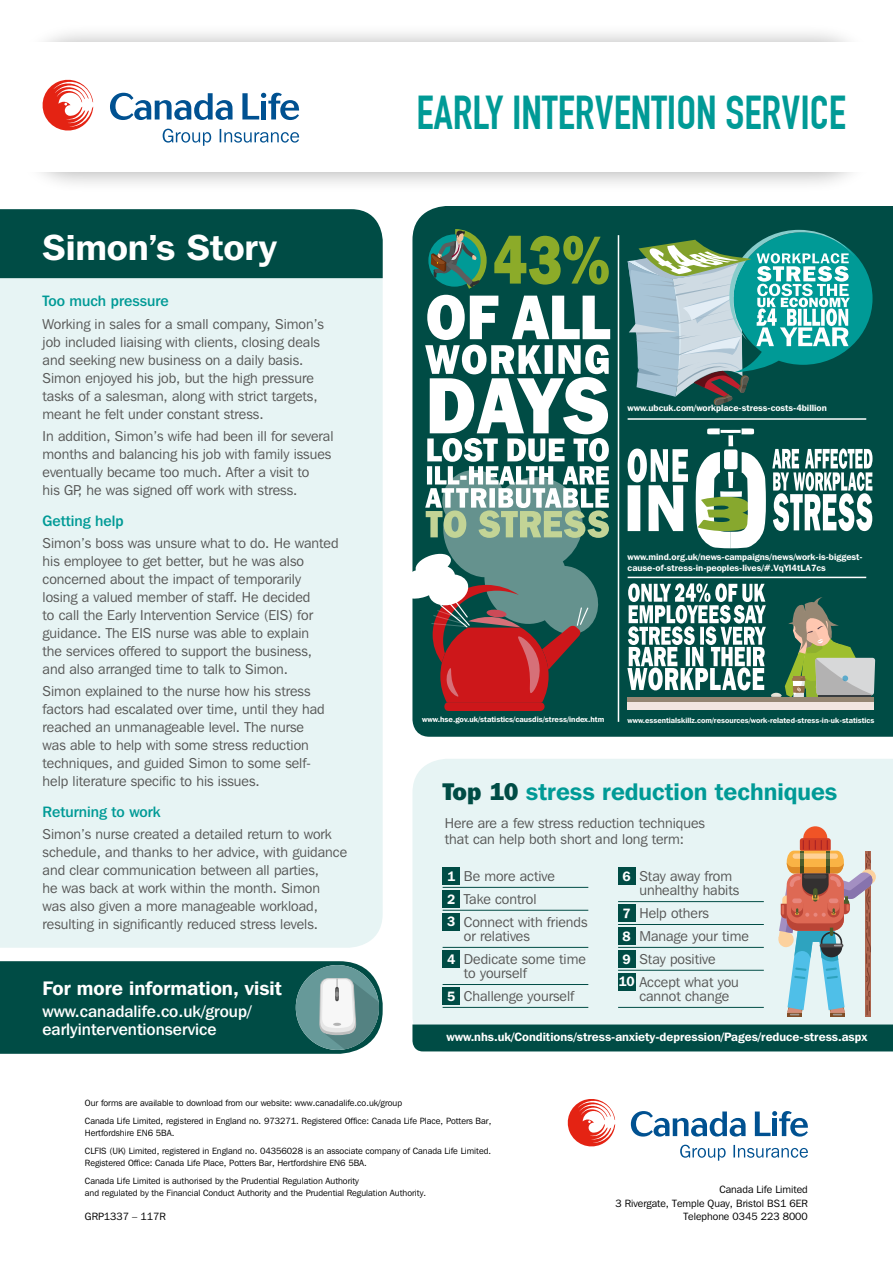
<style>
.page{position:relative;width:893px;height:1263px;background:#fff}
.page>*{position:absolute;margin:0;border:0;box-sizing:border-box;transform-origin:0 0}
.t1{font:800 67.5px "Franklin Gothic IT Cby BT";color:#8cab29;scale:.83 1}
.t2{font:700 46.5px "DIN Condensed";color:#009a96}
.t3{font:600 36px "Franklin Gothic IT Cby BT";letter-spacing:-.005em;color:#fff}
.t4{font:600 24px "Franklin Gothic IT Cby BT";color:#009a96}
.t5{font:600 19.5px "Franklin Gothic IT Cby BT";color:#fff}
.t6{font:500 16.5px/18px "Franklin Gothic IT Cby BT";color:#fff}
.t7{font:500 15px "Franklin Gothic IT Cby BT";color:#009a96}
.t8{font:14.25px/18px "Franklin Gothic IT Cby BT";color:#575756}
.t9{font:600 12px "Franklin Gothic IT Cby BT";color:#fff}
.t10{font:10.5px/13.5px "Franklin Gothic IT Cby BT";color:#000;text-align:right}
.t11{font:9px/18px "Franklin Gothic IT Cby BT";color:#000}
.t12{font:600 9px/10.5px "Franklin Gothic IT Cby BT";color:#fff}
.t13{font:600 7.65px "Franklin Gothic IT Cby BT";color:#fff}
.t14{font:600 7.5px "Franklin Gothic IT Cby BT";color:#fff}
.s1{font-weight:800;color:#004c45}
.s2{font-weight:600;font-size:13.5px;color:#fff}
</style>
<div class="page">
<div style="left:11px;top:24px;width:870px;height:170px;background:#000;opacity:.39"></div>
<div style="left:0;top:43px;width:893px;height:129px;background:#fff"></div>
<div style="left:412px;top:759px;width:481px;height:265px;background:#e7f4f4"></div>
<div style="left:0;top:278px;width:383px;height:670px;background:#e7f4f4"></div>
<div style="left:0;top:209px;width:383px;height:69px;background:#004c45"></div>
<div style="left:412px;top:1024px;width:481px;height:27px;background:#004c45"></div>
<svg style="left:0;top:961px;width:383px;height:93px;background:#1d605a"></svg>
<svg style="left:568px;top:1099px;width:47px;height:48px"></svg>
<svg style="left:631px;top:1111px;width:115px;height:25px"></svg>
<svg style="left:755px;top:1111px;width:53px;height:25px"></svg>
<svg style="left:680px;top:1145px;width:128px;height:16px"></svg>
<div style="left:412px;top:206px;width:481px;height:531px;background:#004c45"></div>
<hr style="left:618px;top:235px;width:1px;height:487px;background:#fff">
<hr style="left:628px;top:418px;width:238px;height:2px;background:#fff">
<svg style="left:412px;top:295px;width:198px;height:416px"></svg>
<svg style="left:772px;top:448px;width:100px;height:83px"></svg>
<svg style="left:628px;top:448px;width:60px;height:83px"></svg>
<svg style="left:696px;top:428px;width:70px;height:120px"></svg>
<hr style="left:628px;top:577px;width:238px;height:1px;background:#fff">
<hr style="left:443px;top:887px;width:145px;height:1px;background:#004c45">
<hr style="left:443px;top:910px;width:145px;height:1px;background:#004c45">
<hr style="left:443px;top:947px;width:145px;height:1px;background:#004c45">
<hr style="left:443px;top:984px;width:145px;height:1px;background:#004c45">
<hr style="left:443px;top:1007px;width:145px;height:1px;background:#004c45">
<div style="left:443px;top:867px;width:17px;height:17px;background:#004c45"></div>
<div style="left:443px;top:890px;width:17px;height:17px;background:#004c45"></div>
<div style="left:443px;top:913px;width:17px;height:17px;background:#004c45"></div>
<div style="left:443px;top:950px;width:17px;height:17px;background:#004c45"></div>
<div style="left:443px;top:987px;width:17px;height:17px;background:#004c45"></div>
<hr style="left:618px;top:901px;width:146px;height:1px;background:#004c45">
<hr style="left:618px;top:924px;width:146px;height:1px;background:#004c45">
<hr style="left:618px;top:947px;width:146px;height:1px;background:#004c45">
<hr style="left:618px;top:970px;width:146px;height:1px;background:#004c45">
<hr style="left:618px;top:1007px;width:146px;height:1px;background:#004c45">
<div style="left:618px;top:867px;width:17px;height:17px;background:#004c45"></div>
<div style="left:618px;top:905px;width:17px;height:17px;background:#004c45"></div>
<div style="left:618px;top:927px;width:17px;height:17px;background:#004c45"></div>
<div style="left:618px;top:950px;width:17px;height:17px;background:#004c45"></div>
<div style="left:618px;top:973px;width:17px;height:17px;background:#004c45"></div>
<svg style="left:628px;top:230px;width:244px;height:177px;background:#589b98"></svg>
<svg style="left:431px;top:229px;width:56px;height:60px;background:#2f7763"></svg>
<svg style="left:627px;top:583px;width:248px;height:127px"></svg>
<svg style="left:628px;top:697px;width:246px;height:6px"></svg>
<div style="left:628px;top:703px;width:246px;height:7px;background:#f2e6e0"></div>
<div style="left:865px;top:851px;width:6px;height:165px;background:#ad664f"></div>
<svg style="left:860px;top:869px;width:16px;height:16px"></svg>
<div style="left:803px;top:826px;width:24px;height:24px;background:#f05426;border-radius:50%"></div>
<div style="left:800px;top:838px;width:31px;height:14px;background:#d13d26;border-radius:3px"></div>
<hr style="left:787px;top:1013px;width:15px;height:3px;background:#804d26">
<hr style="left:830px;top:1013px;width:15px;height:3px;background:#804d26">
<svg style="left:778px;top:840px;width:95px;height:175px;background:#bbb0ab"></svg>
<svg style="left:43px;top:80px;width:50px;height:51px"></svg>
<svg style="left:110px;top:93px;width:122px;height:27px"></svg>
<svg style="left:242px;top:93px;width:57px;height:27px"></svg>
<svg style="left:163px;top:129px;width:136px;height:17px"></svg>
<h3 class="t3" style="left:42px;top:225px;width:236px">Simon’s Story</h3>
<p class="t7" style="left:43px;top:292px;width:128px">Too much pressure</p>
<p class="t8" style="left:43px;top:314px;width:283px">Working in sales for a small company, Simon’s job included liaising with clients, closing deals and seeking new business on a daily basis.<br>Simon enjoyed his job, but the high pressure tasks of a salesman, along with strict targets, meant he felt under constant stress.</p>
<p class="t8" style="left:43px;top:427px;width:292px">In addition, Simon’s wife had been ill for several months and balancing his job with family issues eventually became too much. After a visit to<br>his GP, he was signed off work with stress.</p>
<p class="t7" style="left:43px;top:511px;width:83px">Getting help</p>
<p class="t8" style="left:43px;top:534px;width:298px">Simon’s boss was unsure what to do. He wanted his employee to get better, but he was also concerned about the impact of temporarily losing a valued member of staff. He decided<br>to call the Early Intervention Service (EIS) for guidance. The EIS nurse was able to explain<br>the services offered to support the business,<br>and also arranged time to talk to Simon.</p>
<p class="t8" style="left:43px;top:682px;width:284px">Simon explained to the nurse how his stress factors had escalated over time, until they had reached an unmanageable level. The nurse was able to help with some stress reduction techniques, and guided Simon to some self&shy;help literature specific to his issues.</p>
<p class="t7" style="left:43px;top:802px;width:120px">Returning to work</p>
<p class="t8" style="left:43px;top:825px;width:306px">Simon’s nurse created a detailed return to work schedule, and thanks to her advice, with guidance and clear communication between all parties,<br>he was back at work within the month. Simon<br>was also given a more manageable workload, resulting in significantly reduced stress levels.</p>
<h3 class="t5" style="left:43px;top:976px;width:241px">For more information, visit</h3>
<p class="t6" style="left:43px;top:1002px;width:211px">www.canadalife.co.uk/group/ earlyinterventionservice</p>
<h2 class="t2" style="left:417px;top:85px;width:431px">EARLY INTERVENTION SERVICE</h2>
<h1 class="t1" style="left:492px;top:217px;width:142px">43%</h1>
<p class="t12" style="left:628px;top:403px;width:201px">www.ubcuk.com/workplace-stress-costs-4billion</p>
<p class="t12" style="left:628px;top:551px;width:237px">www.mind.org.uk/news-campaigns/news/work-is-biggest&shy;cause-of-stress-in-peoples-lives/#.VqYI4tLA7cs</p>
<p class="t13" style="left:422px;top:715px;width:184px">www.hse.gov.uk/statistics/causdis/stress/index.htm</p>
<p class="t14" style="left:628px;top:715px;width:248px">www.essentialskillz.com/resources/work-related-stress-in-uk-statistics</p>
<h3 class="t4" style="left:443px;top:776px;width:396px"><span class="s1">Top 10</span> stress reduction techniques</h3>
<p class="t8" style="left:445px;top:814px;width:262px;line-height:16.5px">Here are a few stress reduction techniques that can help both short and long term:</p>
<p class="t8" style="left:447px;top:864px;width:142px;line-height:23px"><span class="s2">1</span> Be more active<br><span class="s2">2</span> Take control<br><span class="s2">3</span> Connect with friends</p>
<p class="t8" style="left:447px;top:924px;width:140px;line-height:23px;text-indent:17px">or relatives<br><span class="s2">4</span> Dedicate some time</p>
<p class="t8" style="left:447px;top:961px;width:129px;line-height:23px;text-indent:17px">to yourself<br><span class="s2">5</span> Challenge yourself</p>
<p class="t8" style="left:639px;top:868px;width:101px;line-height:14.2px;text-indent:-17px"><span class="s2">6</span> Stay away from unhealthy habits</p>
<p class="t8" style="left:618px;top:901px;width:132px;line-height:23px"><span class="s2">7</span> Help others<br><span class="s2">8</span> Manage your time<br><span class="s2">9</span> Stay positive<br><span class="s2">10</span> Accept what you</p>
<p class="t8" style="left:639px;top:987px;width:91px">cannot change</p>
<p class="t9" style="left:446px;top:1029px;width:422px">www.nhs.uk/Conditions/stress-anxiety-depression/Pages/reduce-stress.aspx</p>
<p class="t11" style="left:85px;top:1094px;width:408px">Our forms are available to download from our website: www.canadalife.co.uk/group<br>Canada Life Limited, registered in England no. 973271. Registered Office: Canada Life Place, Potters Bar,</p>
<p class="t11" style="left:85px;top:1124px;width:408px">Hertfordshire EN6 5BA.<br>CLFIS (UK) Limited, registered in England no. 04356028 is an associate company of Canada Life Limited.</p>
<p class="t11" style="left:85px;top:1154px;width:284px">Registered Office: Canada Life Place, Potters Bar, Hertfordshire EN6 5BA.<br>Canada Life Limited is authorised by the Prudential Regulation Authority</p>
<p class="t11" style="left:85px;top:1184px;width:343px">and regulated by the Financial Conduct Authority and the Prudential Regulation Authority.</p>
<p class="t10" style="left:85px;top:1210px;width:82px">GRP1337 – 117R</p>
<p class="t10" style="left:615px;top:1183px;width:194px">Canada Life Limited<br>3 Rivergate, Temple Quay, Bristol BS1 6ER<br>Telephone 0345 223 8000</p>
</div>
